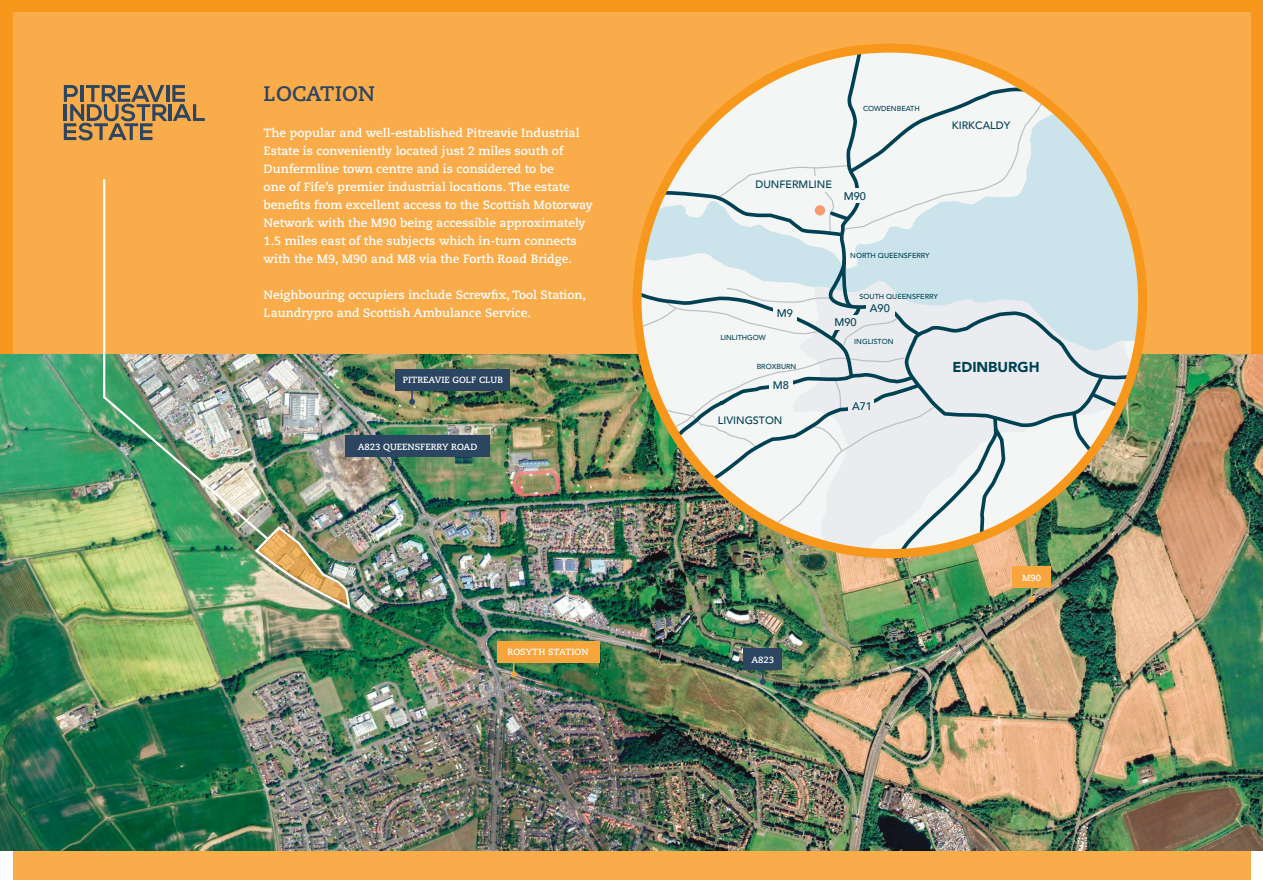
<style>
.page{position:relative;width:1263px;height:893px;background:#fff}
.page>*{position:absolute;margin:0;border:0;box-sizing:border-box;transform-origin:0 0}
.t1{font:700 21px "Caecilia LT";color:#2c4561}
.t2{font:900 14.4px "Avenir";color:#004254}
.t3{font:700 12px/18px "Caecilia LT";color:#fff}
.t4{font:500 10.95px "Avenir";color:#004254}
.t5{font:500 10.65px "Avenir";color:#004254}
.t6{font:700 9px "Caecilia LT";color:#fff}
.t7{font:500 7.2px "Avenir";color:#004254}
</style>
<div class="page">
<div style="left:0;top:0;width:1263px;height:355px;background:#f7981d"></div>
<div style="left:13px;top:13px;width:1237px;height:867px;background:#faab4a"></div>
<svg style="left:64px;top:85px;width:141px;height:55px"></svg>
<img style="left:0;top:355px;width:1263px;height:495px">
<svg style="left:637px;top:48px;width:505px;height:506px;background:#d5d3c3"></svg>
<svg style="left:409px;top:390px;width:6px;height:15px"></svg>
<svg style="left:760px;top:670px;width:6px;height:15px"></svg>
<svg style="left:1029px;top:588px;width:6px;height:15px"></svg>
<svg style="left:389px;top:457px;width:6px;height:15px"></svg>
<svg style="left:511px;top:662px;width:6px;height:15px"></svg>
<div style="left:395px;top:369px;width:115px;height:21px;background:#2c4561"></div>
<div style="left:345px;top:436px;width:145px;height:21px;background:#2c4561"></div>
<div style="left:497px;top:641px;width:102px;height:21px;background:#f9a53d"></div>
<div style="left:744px;top:649px;width:38px;height:21px;background:#2c4561"></div>
<div style="left:1012px;top:566px;width:39px;height:22px;background:#f9a53d"></div>
<img style="left:253px;top:525px;width:98px;height:84px">
<img style="left:102px;top:179px;width:169px;height:363px">
<h1 class="t1" style="left:264px;top:82px;width:113px">LOCATION</h1>
<p class="t3" style="left:264px;top:124px;width:331px">The popular and well-established Pitreavie Industrial Estate is conveniently located just 2 miles south of Dunfermline town centre and is considered to be<br>one of Fife’s premier industrial locations. The estate benefits from excellent access to the Scottish Motorway Network with the M90 being accessible approximately 1.5 miles east of the subjects which in-turn connects with the M9, M90 and M8 via the Forth Road Bridge.</p>
<p class="t3" style="left:264px;top:286px;width:324px">Neighbouring occupiers include Screwfix, Tool Station,<br>Laundrypro and Scottish Ambulance Service.</p>
<p class="t6" style="left:403px;top:375px;width:102px">PITREAVIE GOLF CLUB</p>
<p class="t6" style="left:358px;top:441px;width:121px">A823 QUEENSFERRY ROAD</p>
<p class="t6" style="left:508px;top:647px;width:82px">ROSYTH STATION</p>
<p class="t7" style="left:863px;top:102px;width:58px">COWDENBEATH</p>
<p class="t5" style="left:755px;top:175px;width:78px">DUNFERMLINE</p>
<p class="t4" style="left:844px;top:186px;width:24px">M90</p>
<p class="t5" style="left:952px;top:116px;width:60px">KIRKCALDY</p>
<p class="t4" style="left:777px;top:304px;width:18px">M9</p>
<p class="t7" style="left:720px;top:331px;width:47px">LINLITHGOW</p>
<p class="t7" style="left:757px;top:360px;width:41px">BROXBURN</p>
<p class="t4" style="left:773px;top:375px;width:18px">M8</p>
<p class="t5" style="left:718px;top:411px;width:66px">LIVINGSTON</p>
<p class="t7" style="left:850px;top:249px;width:81px">NORTH QUEENSFERRY</p>
<p class="t7" style="left:859px;top:290px;width:80px">SOUTH QUEENSFERRY</p>
<p class="t4" style="left:834px;top:313px;width:24px">M90</p>
<p class="t4" style="left:870px;top:299px;width:22px">A90</p>
<p class="t7" style="left:854px;top:335px;width:41px">INGLISTON</p>
<p class="t4" style="left:852px;top:396px;width:22px">A71</p>
<p class="t2" style="left:952px;top:354px;width:89px">EDINBURGH</p>
<p class="t6" style="left:751px;top:654px;width:24px">A823</p>
<p class="t6" style="left:1022px;top:572px;width:21px">M90</p>
</div>
